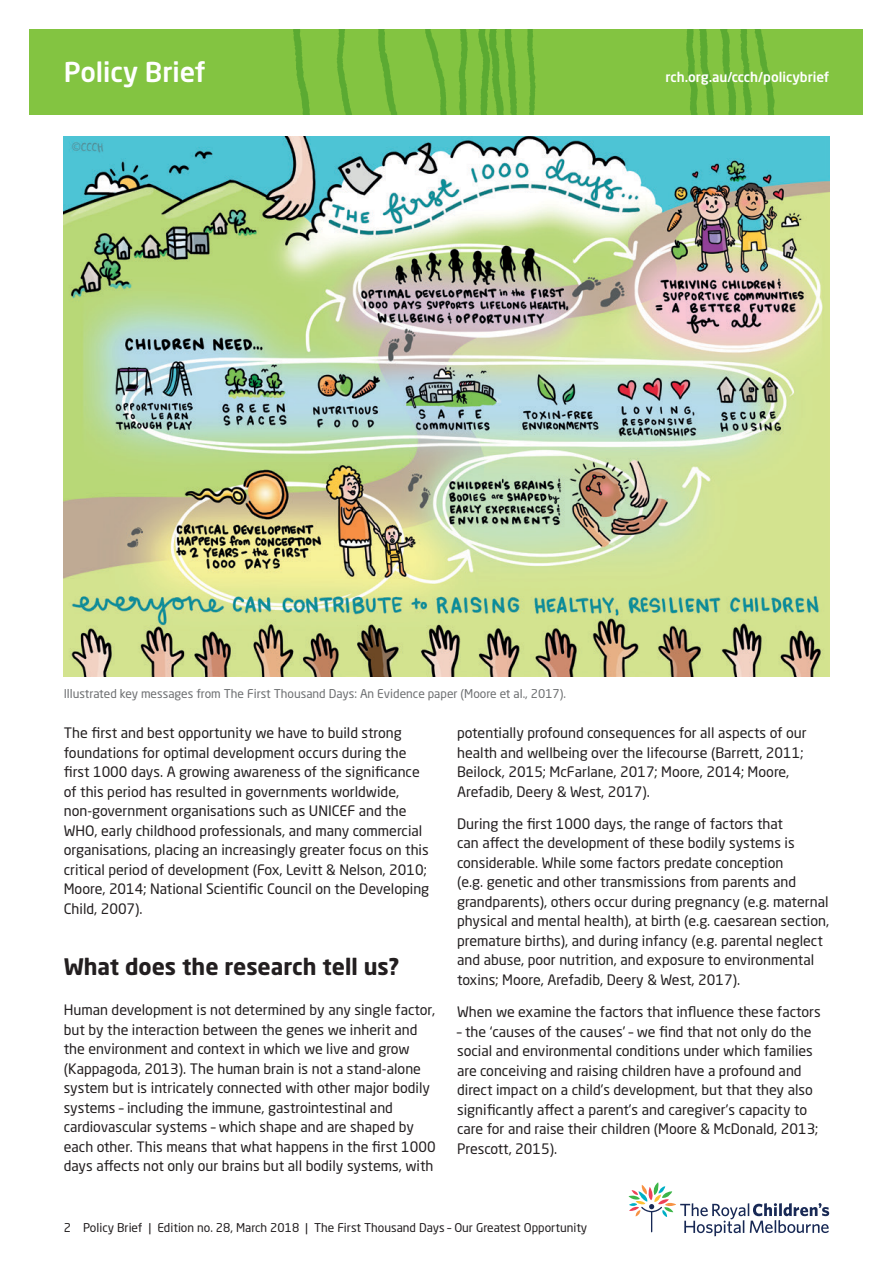
<style>
.page{position:relative;width:893px;height:1263px;background:#fff}
.page>*{position:absolute;margin:0;border:0;box-sizing:border-box;transform-origin:0 0}
.t1{font:500 27px "Neo Sans Pro";color:#fff}
.t2{font:700 22.5px "Neo Sans Pro";color:#231f20}
.t3{font:14.25px/19.5px "Neo Sans Pro";color:#231f20}
.t4{font:500 13.5px "Neo Sans Pro";color:#fff}
.t5{font:12px "Neo Sans Pro";color:#6d6f71}
.t6{font:12px "Neo Sans Pro";color:#231f20}
</style>
<div class="page">
<div style="left:30px;top:30px;width:833px;height:85px;background:#83c441"></div>
<img style="left:293px;top:30px;width:482px;height:85px">
<svg style="left:628px;top:1182px;width:201px;height:54px"></svg>
<img style="left:64px;top:136px;width:765px;height:540px">
<h1 class="t1" style="left:64px;top:55px;width:143px">Policy Brief</h1>
<p class="t4" style="left:666px;top:69px;width:165px">rch.org.au/ccch/policybrief</p>
<p class="t5" style="left:64px;top:686px;width:504px">Illustrated key messages from The First Thousand Days: An Evidence paper (Moore et al., 2017).</p>
<p class="t3" style="left:64px;top:723px;width:367px">The first and best opportunity we have to build strong foundations for optimal development occurs during the first 1000 days. A growing awareness of the significance of this period has resulted in governments worldwide, non-government organisations such as UNICEF and the WHO, early childhood professionals, and many commercial organisations, placing an increasingly greater focus on this critical period of development (Fox, Levitt &amp; Nelson, 2010; Moore, 2014; National Scientific Council on the Developing Child, 2007).</p>
<h2 class="t2" style="left:64px;top:952px;width:337px">What does the research tell us?</h2>
<p class="t3" style="left:64px;top:1000px;width:373px">Human development is not determined by any single factor, but by the interaction between the genes we inherit and the environment and context in which we live and grow (Kappagoda, 2013). The human brain is not a stand-alone system but is intricately connected with other major bodily systems – including the immune, gastrointestinal and cardiovascular systems – which shape and are shaped by each other. This means that what happens in the first 1000 days affects not only our brains but all bodily systems, with</p>
<p class="t3" style="left:457px;top:723px;width:351px">potentially profound consequences for all aspects of our health and wellbeing over the lifecourse (Barrett, 2011; Beilock, 2015; McFarlane, 2017; Moore, 2014; Moore, Arefadib, Deery &amp; West, 2017).</p>
<p class="t3" style="left:457px;top:813px;width:374px">During the first 1000 days, the range of factors that<br>can affect the development of these bodily systems is considerable. While some factors predate conception<br>(e.g. genetic and other transmissions from parents and grandparents), others occur during pregnancy (e.g. maternal physical and mental health), at birth (e.g. caesarean section, premature births), and during infancy (e.g. parental neglect and abuse, poor nutrition, and exposure to environmental toxins; Moore, Arefadib, Deery &amp; West, 2017).</p>
<p class="t3" style="left:457px;top:1002px;width:365px">When we examine the factors that influence these factors</p>
<p class="t3" style="left:457px;top:1021px;width:363px">– the ‘causes of the causes’ – we find that not only do the social and environmental conditions under which families are conceiving and raising children have a profound and direct impact on a child’s development, but that they also significantly affect a parent’s and caregiver’s capacity to care for and raise their children (Moore &amp; McDonald, 2013; Prescott, 2015).</p>
<p class="t6" style="left:64px;top:1220px;width:525px">2 Policy Brief | Edition no. 28, March 2018 | The First Thousand Days – Our Greatest Opportunity</p>
</div>
